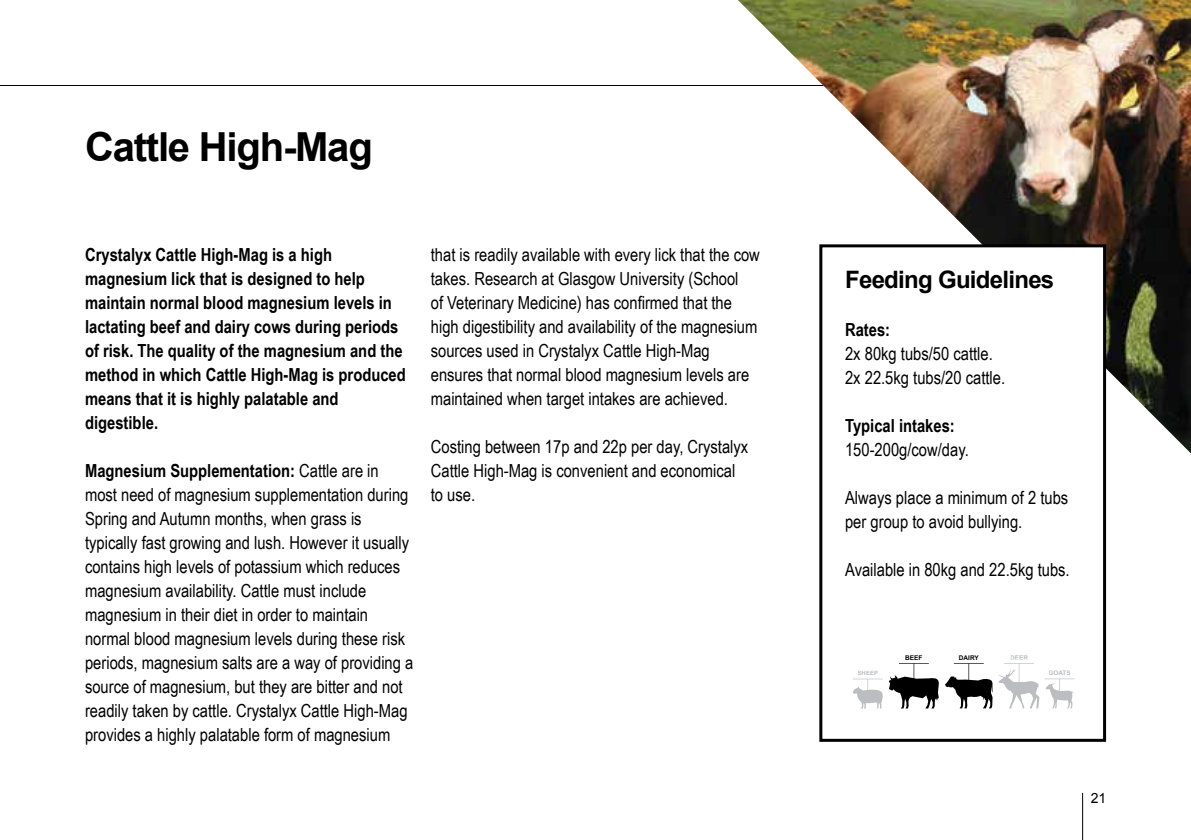
<style>
.page{position:relative;width:1191px;height:840px;background:#fff}
.page>*{position:absolute;margin:0;border:0;box-sizing:border-box;transform-origin:0 0}
.t1{font:700 40px "Arial";letter-spacing:-.03em;color:#000}
.t2{font:700 24px "Arial";letter-spacing:-.03em;color:#000}
.t3{font:18px/24px "Arial Narrow";color:#000}
.t4{font:700 18px/24px "Arial Narrow";color:#000}
.t5{font:14px "Arial";color:#000}
.t6{font:700 6.4px "Arial";color:#000}
.t7{font:700 6.4px "Arial";color:#bbbdc0}
.t8{font:700 6px "Arial";color:#bbbdc0}
.s1{font-weight:700}
</style>
<div class="page">
<hr style="left:0;top:85px;width:1106px;height:1px;background:#000">
<img style="left:738px;top:0;width:453px;height:453px">
<hr style="left:1082px;top:792px;width:1px;height:47px;background:#000">
<svg style="left:818px;top:243px;width:289px;height:499px"></svg>
<svg style="left:889px;top:662px;width:50px;height:46px"></svg>
<svg style="left:945px;top:662px;width:129px;height:46px"></svg>
<svg style="left:853px;top:678px;width:29px;height:30px"></svg>
<h1 class="t1" style="left:85px;top:121px;width:289px">Cattle High-Mag</h1>
<p class="t4" style="left:85px;top:241px;width:322px">Crystalyx Cattle High-Mag is a high magnesium lick that is designed to help maintain normal blood magnesium levels in lactating beef and dairy cows during periods of risk. The quality of the magnesium and the method in which Cattle High-Mag is produced means that it is highly palatable and digestible.</p>
<p class="t3" style="left:85px;top:457px;width:330px"><span class="s1">Magnesium Supplementation:</span> Cattle are in most need of magnesium supplementation during Spring and Autumn months, when grass is typically fast growing and lush. However it usually contains high levels of potassium which reduces magnesium availability. Cattle must include magnesium in their diet in order to maintain normal blood magnesium levels during these risk periods, magnesium salts are a way of providing a source of magnesium, but they are bitter and not readily taken by cattle. Crystalyx Cattle High-Mag provides a highly palatable form of magnesium</p>
<p class="t3" style="left:431px;top:241px;width:330px">that is readily available with every lick that the cow takes. Research at Glasgow University (School<br>of Veterinary Medicine) has confirmed that the high digestibility and availability of the magnesium sources used in Crystalyx Cattle High-Mag ensures that normal blood magnesium levels are maintained when target intakes are achieved.</p>
<p class="t3" style="left:431px;top:433px;width:319px">Costing between 17p and 22p per day, Crystalyx<br>Cattle High-Mag is convenient and economical to use.</p>
<h2 class="t2" style="left:845px;top:263px;width:211px">Feeding Guidelines</h2>
<p class="t4" style="left:845px;top:316px;width:47px">Rates:</p>
<p class="t3" style="left:845px;top:340px;width:162px">2x 80kg tubs/50 cattle.<br>2x 22.5kg tubs/20 cattle.</p>
<p class="t4" style="left:845px;top:412px;width:111px">Typical intakes:</p>
<p class="t3" style="left:845px;top:436px;width:125px">150-200g/cow/day.</p>
<p class="t3" style="left:845px;top:484px;width:225px">Always place a minimum of 2 tubs per group to avoid bullying.</p>
<p class="t3" style="left:845px;top:556px;width:226px">Available in 80kg and 22.5kg tubs.</p>
<p class="t6" style="left:905px;top:652px;width:19px">BEEF</p>
<p class="t6" style="left:959px;top:652px;width:21px">DAIRY</p>
<p class="t7" style="left:1010px;top:652px;width:19px">DEER</p>
<p class="t8" style="left:857px;top:668px;width:22px">SHEEP</p>
<p class="t7" style="left:1048px;top:667px;width:24px">GOATS</p>
<p class="t5" style="left:1090px;top:788px;width:17px">21</p>
</div>
